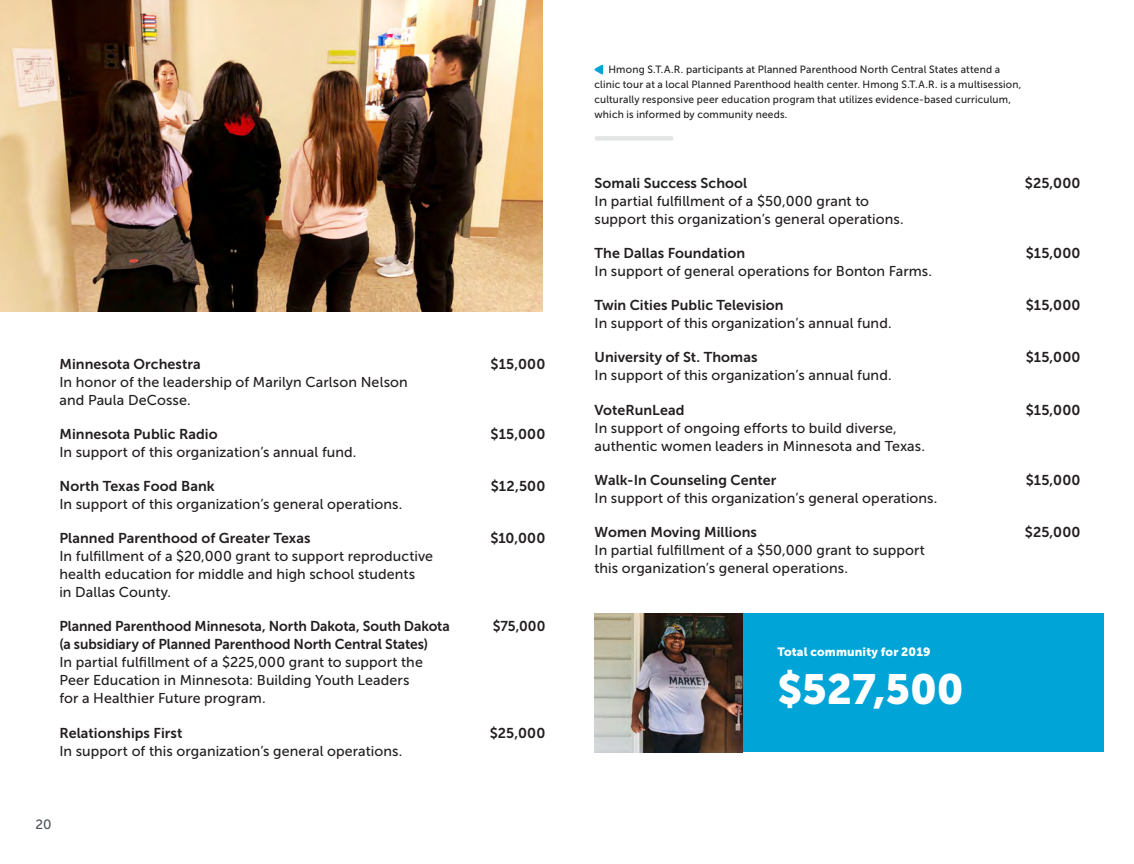
<style>
.page{position:relative;width:1134px;height:864px;background:#fff}
.page>*{position:absolute;margin:0;border:0;box-sizing:border-box;transform-origin:0 0}
.Main_headings{font:42px "Museo Sans 900";color:#fff}
.Grantee_names{font:14.25px/18px "Museo Sans 500";letter-spacing:.005em;color:#231f20}
.Grantee_names_bold{font:14.25px "Museo Sans 700";letter-spacing:.005em;color:#231f20}
.t1{font:13.5px "Museo Sans 500";color:#52555a}
.Subheads{font:12px "Museo Sans 900";letter-spacing:.01em;color:#fff}
.Photo_captions{font:10.5px/15px "Museo Sans 500";letter-spacing:.02em;color:#231f20}
</style>
<div class="page">
<img style="left:0;top:0;width:542px;height:311px">
<svg style="left:595px;top:65px;width:8px;height:9px"></svg>
<div style="left:595px;top:613px;width:509px;height:139px;background:#00a4d7"></div>
<img style="left:595px;top:613px;width:148px;height:139px">
<div style="left:597px;top:136px;width:74px;height:5px;background:#e3e4e5"></div>
<p class="Grantee_names_bold" style="left:59px;top:356px;width:143px">Minnesota Orchestra</p>
<p class="Grantee_names_bold" style="left:491px;top:356px;width:56px">$15,000</p>
<p class="Grantee_names" style="left:59px;top:373px;width:350px">In honor of the leadership of Marilyn Carlson Nelson and Paula DeCosse.</p>
<p class="Grantee_names_bold" style="left:59px;top:426px;width:160px">Minnesota Public Radio</p>
<p class="Grantee_names_bold" style="left:491px;top:426px;width:56px">$15,000</p>
<p class="Grantee_names" style="left:59px;top:443px;width:299px">In support of this organization’s annual fund.</p>
<p class="Grantee_names_bold" style="left:59px;top:478px;width:157px">North Texas Food Bank</p>
<p class="Grantee_names_bold" style="left:491px;top:478px;width:56px">$12,500</p>
<p class="Grantee_names" style="left:59px;top:495px;width:345px">In support of this organization’s general operations.</p>
<p class="Grantee_names_bold" style="left:59px;top:530px;width:253px">Planned Parenthood of Greater Texas</p>
<p class="Grantee_names_bold" style="left:490px;top:530px;width:57px">$10,000</p>
<p class="Grantee_names" style="left:59px;top:547px;width:375px">In fulfillment of a $20,000 grant to support reproductive health education for middle and high school students<br>in Dallas County.</p>
<p class="Grantee_names_bold" style="left:59px;top:618px;width:392px">Planned Parenthood Minnesota, North Dakota, South Dakota</p>
<p class="Grantee_names_bold" style="left:493px;top:618px;width:54px">$75,000</p>
<p class="Grantee_names_bold" style="left:59px;top:636px;width:370px">(a subsidiary of Planned Parenthood North Central States)</p>
<p class="Grantee_names" style="left:59px;top:653px;width:365px">In partial fulfillment of a $225,000 grant to support the<br>Peer Education in Minnesota: Building Youth Leaders for a Healthier Future program.</p>
<p class="Grantee_names_bold" style="left:59px;top:725px;width:125px">Relationships First</p>
<p class="Grantee_names_bold" style="left:490px;top:725px;width:57px">$25,000</p>
<p class="Grantee_names" style="left:59px;top:742px;width:345px">In support of this organization’s general operations.</p>
<p class="t1" style="left:35px;top:817px;width:18px">20</p>
<p class="Photo_captions" style="left:595px;top:62px;width:428px;text-indent:14px">Hmong S.T.A.R. participants at Planned Parenthood North Central States attend a clinic tour at a local Planned Parenthood health center. Hmong S.T.A.R. is a multisession, culturally responsive peer education program that utilizes evidence-based curriculum, which is informed by community needs.</p>
<p class="Grantee_names_bold" style="left:595px;top:175px;width:154px">Somali Success School</p>
<p class="Grantee_names_bold" style="left:1025px;top:175px;width:57px">$25,000</p>
<p class="Grantee_names" style="left:595px;top:192px;width:311px">In partial fulfillment of a $50,000 grant to support this organization’s general operations.</p>
<p class="Grantee_names_bold" style="left:595px;top:245px;width:152px">The Dallas Foundation</p>
<p class="Grantee_names_bold" style="left:1026px;top:245px;width:56px">$15,000</p>
<p class="Grantee_names" style="left:595px;top:262px;width:339px">In support of general operations for Bonton Farms.</p>
<p class="Grantee_names_bold" style="left:595px;top:297px;width:191px">Twin Cities Public Television</p>
<p class="Grantee_names_bold" style="left:1026px;top:297px;width:56px">$15,000</p>
<p class="Grantee_names" style="left:595px;top:314px;width:299px">In support of this organization’s annual fund.</p>
<p class="Grantee_names_bold" style="left:595px;top:350px;width:165px">University of St. Thomas</p>
<p class="Grantee_names_bold" style="left:1026px;top:350px;width:56px">$15,000</p>
<p class="Grantee_names" style="left:595px;top:367px;width:299px">In support of this organization’s annual fund.</p>
<p class="Grantee_names_bold" style="left:595px;top:402px;width:92px">VoteRunLead</p>
<p class="Grantee_names_bold" style="left:1026px;top:402px;width:56px">$15,000</p>
<p class="Grantee_names" style="left:595px;top:419px;width:332px">In support of ongoing efforts to build diverse, authentic women leaders in Minnesota and Texas.</p>
<p class="Grantee_names_bold" style="left:595px;top:472px;width:183px">Walk-In Counseling Center</p>
<p class="Grantee_names_bold" style="left:1026px;top:472px;width:56px">$15,000</p>
<p class="Grantee_names" style="left:595px;top:489px;width:345px">In support of this organization’s general operations.</p>
<p class="Grantee_names_bold" style="left:595px;top:524px;width:164px">Women Moving Millions</p>
<p class="Grantee_names_bold" style="left:1025px;top:524px;width:57px">$25,000</p>
<p class="Grantee_names" style="left:595px;top:541px;width:332px">In partial fulfillment of a $50,000 grant to support this organization’s general operations.</p>
<p class="Subheads" style="left:777px;top:645px;width:155px">Total community for 2019</p>
<p class="Main_headings" style="left:777px;top:666px;width:188px">$527,500</p>
</div>
